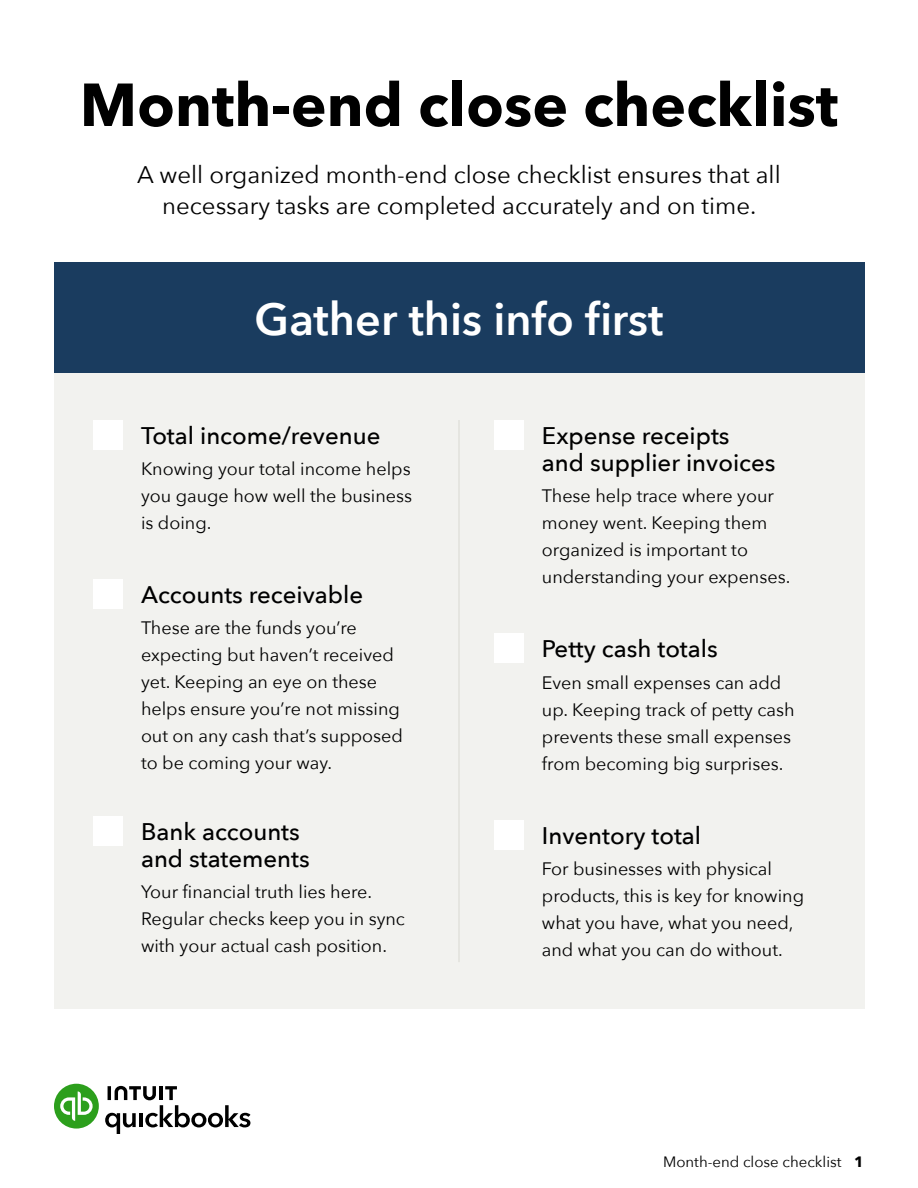
<style>
.page{position:relative;width:918px;height:1188px;background:#fff}
.page>*{position:absolute;margin:0;border:0;box-sizing:border-box;transform-origin:0 0}
.t1{font:700 60px "Avenir Next";color:#000}
.t2{font:600 45px "Avenir Next";color:#fff}
.t3{font:500 24px/27px "Avenir Next";color:#000}
.t4{font:24px/31.5px "Avenir Next";color:#000;text-align:center}
.t5{font:18px/27px "Avenir Next";color:#000}
.t6{font:15px "Avenir Next";color:#000}
.t7{font:700 15px "Avenir Next";color:#000}
</style>
<div class="page">
<div style="left:54px;top:373px;width:810px;height:636px;background:#f2f2ef"></div>
<div style="left:54px;top:263px;width:810px;height:110px;background:#1a3c5f"></div>
<hr style="left:458px;top:420px;width:2px;height:542px;background:#dbdbd6">
<div style="left:54px;top:1084px;width:45px;height:45px;background:#2c9f1c;border-radius:50%"></div>
<svg style="left:60px;top:1091px;width:33px;height:30px"></svg>
<svg style="left:105px;top:1086px;width:145px;height:48px"></svg>
<div style="left:93px;top:420px;width:30px;height:30px;background:#fff"></div>
<div style="left:93px;top:579px;width:30px;height:30px;background:#fff"></div>
<div style="left:93px;top:816px;width:30px;height:30px;background:#fff"></div>
<div style="left:494px;top:420px;width:30px;height:30px;background:#fff"></div>
<div style="left:494px;top:633px;width:30px;height:30px;background:#fff"></div>
<div style="left:494px;top:820px;width:30px;height:30px;background:#fff"></div>
<h1 class="t1" style="left:80px;top:70px;width:760px">Month-end close checklist</h1>
<h3 class="t4" style="left:137px;top:161px;width:645px">A well organized month-end close checklist ensures that all necessary tasks are completed accurately and on time.</h3>
<h2 class="t2" style="left:255px;top:281px;width:410px">Gather this info 昀椀rst</h2>
<h3 class="t3" style="left:141px;top:424px;width:241px">Total income/revenue</h3>
<p class="t5" style="left:141px;top:457px;width:273px;text-align:justify">Knowing your total income helps you gauge how well the business is doing.</p>
<h3 class="t3" style="left:141px;top:583px;width:224px">Accounts receivable</h3>
<p class="t5" style="left:141px;top:616px;width:264px">These are the funds you’re expecting but haven’t received yet. Keeping an eye on these helps ensure you’re not missing out on any cash that’s supposed to be coming your way.</p>
<h3 class="t3" style="left:141px;top:820px;width:170px">Bank accounts and statements</h3>
<p class="t5" style="left:141px;top:878px;width:265px">Your 昀椀nancial truth lies here.<br>Regular checks keep you in sync with your actual cash position.</p>
<h3 class="t3" style="left:542px;top:424px;width:235px">Expense receipts and supplier invoices</h3>
<p class="t5" style="left:542px;top:484px;width:250px">These help trace where your money went. Keeping them organized is important to understanding your expenses.</p>
<h3 class="t3" style="left:542px;top:637px;width:177px">Petty cash totals</h3>
<p class="t5" style="left:542px;top:670px;width:254px">Even small expenses can add up. Keeping track of petty cash prevents these small expenses from becoming big surprises.</p>
<h3 class="t3" style="left:542px;top:824px;width:161px">Inventory total</h3>
<p class="t5" style="left:542px;top:857px;width:264px">For businesses with physical products, this is key for knowing what you have, what you need, and what you can do without.</p>
<p class="t6" style="left:663px;top:1155px;width:180px">Month-end close checklist</p>
<p class="t7" style="left:854px;top:1153px;width:11px">1</p>
</div>
